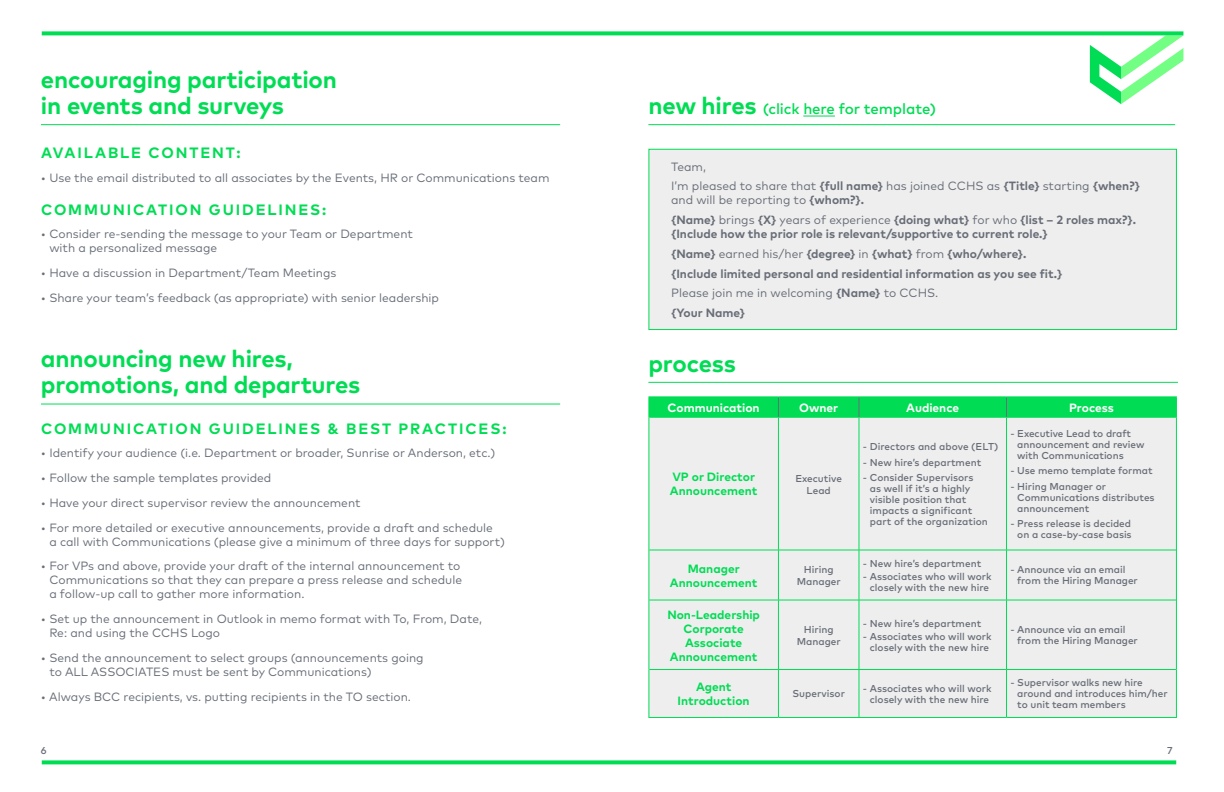
<style>
.page{position:relative;width:1224px;height:792px;background:#fff}
.page>*{position:absolute;margin:0;border:0;box-sizing:border-box;transform-origin:0 0}
.t1{font:700 24px/26px "Mark OT";letter-spacing:-.005em;color:#00dd54}
.t2{font:700 15px "Mark OT";letter-spacing:.125em;color:#00dd54}
.t3{font:500 15px "Mark OT";letter-spacing:-.005em;color:#00dd54}
.t4{font:12px/14px "Mark OT";color:#686d77}
.t5{font:700 12px/14px "Mark OT";color:#686d77}
.t6{font:700 12px/14px "Mark OT";color:#00dd54;text-align:center}
.t7{font:700 12px "Mark OT";color:#fff}
.t8{font:500 10px/11px "Mark OT";letter-spacing:-.005em;color:#686d77;text-align:center}
.t9{font:500 10px "Mark OT";color:#696e78}
.s1{font-weight:700;font-size:24px}
.s2{font-weight:700}
.s3{font-weight:400}
</style>
<div class="page">
<hr style="left:648px;top:124px;width:527px;height:1px;background:#00dd54">
<hr style="left:803px;top:116px;width:32px;height:1px;background:#00dd54">
<hr style="left:648px;top:382px;width:530px;height:1px;background:#00dd54">
<div style="left:648px;top:149px;width:529px;height:181px;background:#eee;border:1px solid #00dd54"></div>
<div style="left:649px;top:418px;width:527px;height:299px;background:#eee"></div>
<hr style="left:648px;top:396px;width:130px;height:1px;background:#00dd54">
<hr style="left:778px;top:396px;width:81px;height:1px;background:#00dd54">
<hr style="left:859px;top:396px;width:147px;height:1px;background:#00dd54">
<hr style="left:1006px;top:396px;width:171px;height:1px;background:#00dd54">
<div style="left:648px;top:397px;width:529px;height:20px;background:#00dd54"></div>
<hr style="left:648px;top:417px;width:1px;height:133px;background:#00dd54">
<hr style="left:648px;top:550px;width:1px;height:50px;background:#00dd54">
<hr style="left:648px;top:600px;width:1px;height:70px;background:#00dd54">
<hr style="left:649px;top:417px;width:129px;height:1px;background:#00dd54">
<hr style="left:649px;top:550px;width:129px;height:1px;background:#00dd54">
<hr style="left:649px;top:600px;width:129px;height:1px;background:#00dd54">
<hr style="left:778px;top:418px;width:1px;height:132px;background:#00dd54">
<hr style="left:778px;top:550px;width:1px;height:50px;background:#00dd54">
<hr style="left:778px;top:600px;width:1px;height:69px;background:#00dd54">
<hr style="left:778px;top:417px;width:81px;height:1px;background:#00dd54">
<hr style="left:859px;top:417px;width:147px;height:1px;background:#00dd54">
<hr style="left:859px;top:418px;width:1px;height:132px;background:#00dd54">
<hr style="left:859px;top:550px;width:1px;height:50px;background:#00dd54">
<hr style="left:859px;top:600px;width:1px;height:69px;background:#00dd54">
<hr style="left:778px;top:550px;width:81px;height:1px;background:#00dd54">
<hr style="left:859px;top:550px;width:147px;height:1px;background:#00dd54">
<hr style="left:778px;top:600px;width:81px;height:1px;background:#00dd54">
<hr style="left:859px;top:600px;width:147px;height:1px;background:#00dd54">
<hr style="left:1006px;top:418px;width:1px;height:132px;background:#00dd54">
<hr style="left:1006px;top:550px;width:1px;height:50px;background:#00dd54">
<hr style="left:1006px;top:600px;width:1px;height:69px;background:#00dd54">
<hr style="left:1006px;top:417px;width:170px;height:1px;background:#00dd54">
<hr style="left:1176px;top:417px;width:1px;height:133px;background:#00dd54">
<hr style="left:1176px;top:550px;width:1px;height:50px;background:#00dd54">
<hr style="left:1176px;top:600px;width:1px;height:70px;background:#00dd54">
<hr style="left:1006px;top:550px;width:170px;height:1px;background:#00dd54">
<hr style="left:1006px;top:600px;width:170px;height:1px;background:#00dd54">
<hr style="left:648px;top:670px;width:1px;height:47px;background:#00dd54">
<hr style="left:649px;top:669px;width:129px;height:1px;background:#00dd54">
<hr style="left:648px;top:717px;width:130px;height:1px;background:#00dd54">
<hr style="left:778px;top:670px;width:1px;height:47px;background:#00dd54">
<hr style="left:778px;top:669px;width:81px;height:1px;background:#00dd54">
<hr style="left:859px;top:669px;width:147px;height:1px;background:#00dd54">
<hr style="left:859px;top:670px;width:1px;height:47px;background:#00dd54">
<hr style="left:778px;top:717px;width:81px;height:1px;background:#00dd54">
<hr style="left:859px;top:717px;width:147px;height:1px;background:#00dd54">
<hr style="left:1006px;top:670px;width:1px;height:47px;background:#00dd54">
<hr style="left:1006px;top:669px;width:170px;height:1px;background:#00dd54">
<hr style="left:1176px;top:670px;width:1px;height:47px;background:#00dd54">
<hr style="left:1006px;top:717px;width:171px;height:1px;background:#00dd54">
<svg style="left:1090px;top:35px;width:93px;height:69px"></svg>
<svg style="left:42px;top:31px;width:1141px;height:4px;background:#19e064"></svg>
<hr style="left:41px;top:124px;width:519px;height:1px;background:#00dd54">
<hr style="left:41px;top:404px;width:519px;height:1px;background:#00dd54">
<svg style="left:42px;top:760px;width:1134px;height:4px;background:#19e064"></svg>
<p class="t1" style="left:41px;top:66px;width:298px">encouraging participation in events and surveys</p>
<p class="t2" style="left:41px;top:143px;width:201px">AVAILABLE CONTENT:</p>
<p class="t4" style="left:41px;top:171px;width:510px">• Use the email distributed to all associates by the Events, HR or Communications team</p>
<p class="t2" style="left:41px;top:200px;width:287px">COMMUNICATION GUIDELINES:</p>
<p class="t4" style="left:49px;top:227px;width:365px;text-indent:-8px">• Consider re-sending the message to your Team or Department with a personalized message</p>
<p class="t4" style="left:41px;top:266px;width:297px">• Have a discussion in Department/Team Meetings</p>
<p class="t4" style="left:41px;top:291px;width:400px">• Share your team’s feedback (as appropriate) with senior leadership</p>
<p class="t1" style="left:41px;top:345px;width:321px">announcing new hires, promotions, and departures</p>
<p class="t2" style="left:41px;top:419px;width:467px">COMMUNICATION GUIDELINES &amp; BEST PRACTICES:</p>
<p class="t4" style="left:41px;top:446px;width:456px">• Identify your audience (i.e. Department or broader, Sunrise or Anderson, etc.)</p>
<p class="t4" style="left:41px;top:471px;width:232px">• Follow the sample templates provided</p>
<p class="t4" style="left:41px;top:496px;width:321px">• Have your direct supervisor review the announcement</p>
<p class="t4" style="left:49px;top:520px;width:457px;text-indent:-8px">• For more detailed or executive announcements, provide a draft and schedule<br>a call with Communications (please give a minimum of three days for support)</p>
<p class="t4" style="left:49px;top:559px;width:414px;text-indent:-8px">• For VPs and above, provide your draft of the internal announcement to<br>Communications so that they can prepare a press release and schedule a follow-up call to gather more information.</p>
<p class="t4" style="left:49px;top:612px;width:434px;text-indent:-8px">• Set up the announcement in Outlook in memo format with To, From, Date,<br>Re: and using the CCHS Logo</p>
<p class="t4" style="left:49px;top:651px;width:376px;text-indent:-8px">• Send the announcement to select groups (announcements going to ALL ASSOCIATES must be sent by Communications)</p>
<p class="t4" style="left:41px;top:690px;width:372px">• Always BCC recipients, vs. putting recipients in the TO section.</p>
<p class="t3" style="left:648px;top:99px;width:289px"><span class="s1">new hires</span> (click here for template)</p>
<p class="t4" style="left:671px;top:159px;width:36px">Team,</p>
<p class="t4" style="left:671px;top:179px;width:470px">I’m pleased to share that <span class="s2">{full name}</span> has joined CCHS as <span class="s2">{Title}</span> starting <span class="s2">{when?} </span>and will be reporting to <span class="s2">{whom?}.</span></p>
<p class="t5" style="left:671px;top:212px;width:466px">{Name} <span class="s3">brings</span> {X} <span class="s3">years of experience</span> {doing what} <span class="s3">for who</span> {list – 2 roles max?}. {Include how the prior role is relevant/supportive to current role.}</p>
<p class="t5" style="left:671px;top:246px;width:357px">{Name} <span class="s3">earned his/her</span> {degree} <span class="s3">in</span> {what} <span class="s3">from</span> {who/where}.</p>
<p class="t5" style="left:671px;top:266px;width:393px">{Include limited personal and residential information as you see fit.}</p>
<p class="t4" style="left:671px;top:286px;width:269px">Please join me in welcoming <span class="s2">{Name}</span> to CCHS.</p>
<p class="t5" style="left:671px;top:306px;width:75px">{Your Name}</p>
<p class="t1" style="left:648px;top:350px;width:89px">process</p>
<p class="t7" style="left:668px;top:400px;width:94px">Communication</p>
<p class="t7" style="left:799px;top:400px;width:41px">Owner</p>
<p class="t7" style="left:906px;top:400px;width:54px">Audience</p>
<p class="t7" style="left:1069px;top:400px;width:46px">Process</p>
<p class="t6" style="left:670px;top:470px;width:89px;text-align:left">VP or Director<br>Announcement</p>
<p class="t8" style="left:795px;top:472px;width:48px;line-height:12px">Executive<br>Lead</p>
<p class="t6" style="left:670px;top:561px;width:89px">Manager<br>Announcement</p>
<p class="t8" style="left:797px;top:563px;width:46px;line-height:12px">Hiring<br>Manager</p>
<p class="t6" style="left:667px;top:607px;width:94px">Non-Leadership<br>Corporate<br>Associate<br>Announcement</p>
<p class="t8" style="left:797px;top:623px;width:46px;line-height:12px">Hiring<br>Manager</p>
<p class="t8" style="left:863px;top:441px;width:137px">- Directors and above (ELT)</p>
<p class="t8" style="left:863px;top:456px;width:120px">- New hire’s department</p>
<p class="t8" style="left:870px;top:472px;width:119px;text-align:left;text-indent:-7px">- Consider Supervisors<br>as well if it’s a highly visible position that impacts a significant part of the organization</p>
<p class="t8" style="left:1017px;top:428px;width:129px;text-align:left;text-indent:-7px">- Executive Lead to draft announcement and review with Communications</p>
<p class="t8" style="left:1010px;top:465px;width:144px">- Use memo template format</p>
<p class="t8" style="left:1017px;top:480px;width:139px;text-align:left;text-indent:-7px">- Hiring Manager or<br>Communications distributes announcement</p>
<p class="t8" style="left:1010px;top:518px;width:123px;text-align:right">- Press release is decided on a case-by-case basis</p>
<p class="t8" style="left:863px;top:558px;width:120px">- New hire’s department</p>
<p class="t8" style="left:863px;top:571px;width:130px">- Associates who will work closely with the new hire</p>
<p class="t8" style="left:1017px;top:564px;width:122px;text-align:left;text-indent:-7px">- Announce via an email from the Hiring Manager</p>
<p class="t8" style="left:863px;top:617px;width:120px">- New hire’s department</p>
<p class="t8" style="left:863px;top:631px;width:130px">- Associates who will work closely with the new hire</p>
<p class="t8" style="left:1017px;top:624px;width:122px;text-align:left;text-indent:-7px">- Announce via an email from the Hiring Manager</p>
<p class="t6" style="left:678px;top:680px;width:74px">Agent<br>Introduction</p>
<p class="t8" style="left:793px;top:688px;width:54px">Supervisor</p>
<p class="t8" style="left:863px;top:683px;width:130px">- Associates who will work closely with the new hire</p>
<p class="t8" style="left:1017px;top:677px;width:152px;text-align:left;text-indent:-7px">- Supervisor walks new hire around and introduces him/her to unit team members</p>
<p class="t9" style="left:41px;top:744px;width:7px">6</p>
<p class="t9" style="left:1167px;top:744px;width:7px">7</p>
</div>
